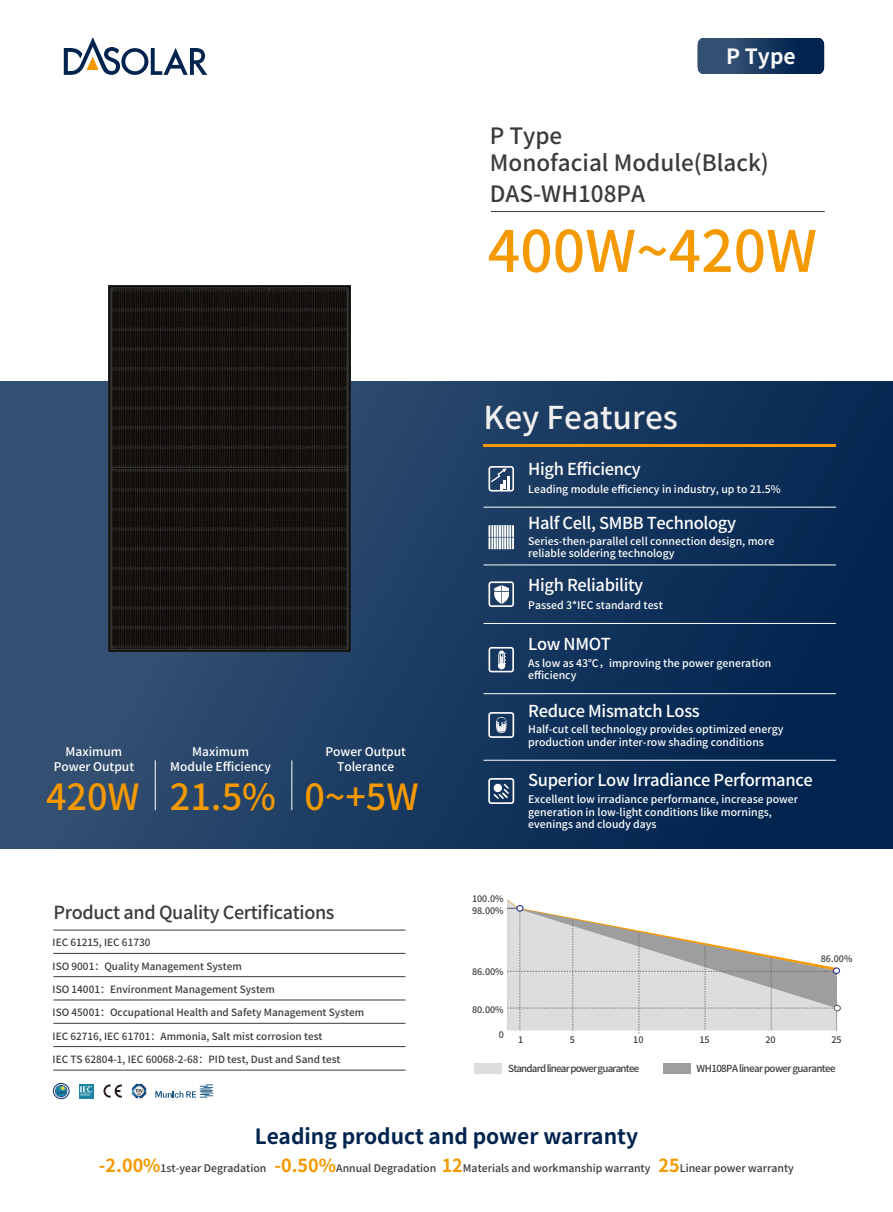
<style>
.page{position:relative;width:893px;height:1212px;background:#fff}
.page>*{position:absolute;margin:0;border:0;box-sizing:border-box;transform-origin:0 0}
.t1{font:500 57px "Source Han Sans SC";color:#f49900}
.t2{font:500 36px "Source Han Sans SC";color:#f49900}
.t3{font:500 31.5px "Source Han Sans SC";color:#f0efef}
.t4{font:500 22.5px/27px "Source Han Sans SC";color:#3d3a39}
.t5{font:700 21px "Source Han Sans SC";color:#00244f}
.t6{font:700 21px "Source Han Sans SC";color:#f8f9f9}
.t7{font:500 18px "Source Han Sans SC";letter-spacing:-.02em;color:#3d3a39}
.t8{font:500 16.5px "Source Han Sans SC";letter-spacing:-.02em;color:#fff}
.t9{font:500 12px/14.4px "Source Han Sans SC";color:#fff;text-align:center}
.t10{font:500 10.5px/12.6px "Source Han Sans SC";color:#fff}
.t11{font:500 10.5px "Source Han Sans SC";color:#3d3a39}
.t12{font:500 10.05px "Source Han Sans SC";color:#3e3a39}
.t13{font:500 9.75px "Source Han Sans SC";letter-spacing:-.08em;color:#3e3a39}
.t14{font:500 9.75px "Source Han Sans SC";letter-spacing:-.06em;color:#3e3a39}
.t15{font:500 9px "Source Han Sans SC";color:#3d3a39}
.s1{font-weight:700;font-size:18px;color:#f49900}
</style>
<div class="page">
<div style="left:0;top:381px;width:893px;height:468px;background:linear-gradient(to right,#375273,#00244f)"></div>
<hr style="left:491px;top:211px;width:334px;height:1px;background:#3d3a39">
<hr style="left:155px;top:760px;width:1px;height:50px;background:#fff">
<hr style="left:292px;top:760px;width:1px;height:50px;background:#fff">
<hr style="left:483px;top:693px;width:353px;height:1px;background:#fff">
<hr style="left:483px;top:623px;width:353px;height:1px;background:#fff">
<hr style="left:483px;top:760px;width:353px;height:1px;background:#fff">
<hr style="left:483px;top:565px;width:353px;height:1px;background:#fff">
<hr style="left:483px;top:507px;width:353px;height:1px;background:#fff">
<hr style="left:483px;top:444px;width:353px;height:3px;background:#f49900">
<svg style="left:103px;top:1084px;width:19px;height:14px"></svg>
<div style="left:53px;top:1083px;width:16px;height:16px;border:1px solid #113576;border-radius:50%"></div>
<svg style="left:55px;top:1084px;width:13px;height:14px"></svg>
<svg style="left:79px;top:1084px;width:15px;height:14px"></svg>
<svg style="left:80px;top:1084px;width:12px;height:11px"></svg>
<svg style="left:132px;top:1083px;width:14px;height:16px"></svg>
<svg style="left:155px;top:1084px;width:58px;height:14px"></svg>
<svg style="left:488px;top:466px;width:26px;height:25px"></svg>
<svg style="left:488px;top:525px;width:26px;height:24px"></svg>
<svg style="left:488px;top:581px;width:26px;height:26px"></svg>
<svg style="left:488px;top:647px;width:26px;height:25px"></svg>
<svg style="left:488px;top:712px;width:26px;height:26px"></svg>
<svg style="left:488px;top:778px;width:26px;height:26px"></svg>
<div style="left:475px;top:1063px;width:27px;height:10px;background:#dcdddd"></div>
<div style="left:663px;top:1063px;width:27px;height:10px;background:#9e9e9f"></div>
<svg style="left:507px;top:899px;width:333px;height:134px"></svg>
<div style="left:833px;top:968px;width:7px;height:6px;border:1px solid #1d2087;border-radius:50%"></div>
<hr style="left:53px;top:953px;width:353px;height:1px;background:#3d3a39">
<hr style="left:53px;top:930px;width:353px;height:1px;background:#3d3a39">
<hr style="left:53px;top:976px;width:353px;height:1px;background:#3d3a39">
<hr style="left:53px;top:1000px;width:353px;height:1px;background:#3d3a39">
<hr style="left:53px;top:1046px;width:353px;height:1px;background:#3d3a39">
<hr style="left:53px;top:1023px;width:353px;height:1px;background:#3d3a39">
<hr style="left:53px;top:1070px;width:353px;height:1px;background:#3d3a39">
<img style="left:109px;top:285px;width:241px;height:366px">
<svg style="left:64px;top:37px;width:143px;height:38px"></svg>
<svg style="left:697px;top:38px;width:128px;height:36px"></svg>
<h3 class="t6" style="left:726px;top:45px;width:71px">P Type</h3>
<h3 class="t4" style="left:490px;top:123px;width:281px">P Type<br>Monofacial Module(Black)</h3>
<h3 class="t4" style="left:490px;top:181px;width:157px">DAS-WH108PA</h3>
<h1 class="t1" style="left:488px;top:219px;width:331px">400W~420W</h1>
<h3 class="t3" style="left:483px;top:399px;width:196px">Key Features</h3>
<h3 class="t8" style="left:528px;top:460px;width:114px">High Efficiency</h3>
<p class="t10" style="left:528px;top:483px;width:254px">Leading module efficiency in industry, up to 21.5%</p>
<h3 class="t8" style="left:528px;top:514px;width:209px">Half Cell, SMBB Technology</h3>
<p class="t10" style="left:528px;top:535px;width:248px">Series-then-parallel cell connection design, more reliable soldering technology</p>
<p class="t9" style="left:54px;top:745px;width:82px">Maximum<br>Power Output</p>
<h2 class="t2" style="left:46px;top:777px;width:95px">420W</h2>
<p class="t9" style="left:170px;top:745px;width:102px">Maximum<br>Module Efficiency</p>
<p class="t9" style="left:325px;top:745px;width:82px">Power Output<br>Tolerance</p>
<h2 class="t2" style="left:170px;top:777px;width:250px">21.5% 0~+5W</h2>
<h3 class="t7" style="left:53px;top:902px;width:283px">Product and Quality Certifications</h3>
<p class="t12" style="left:53px;top:937px;width:99px">IEC 61215, IEC 61730</p>
<p class="t12" style="left:53px;top:960px;width:191px">ISO 9001：Quality Management System</p>
<p class="t12" style="left:53px;top:984px;width:224px">ISO 14001：Environment Management System</p>
<p class="t12" style="left:53px;top:1007px;width:313px">ISO 45001：Occupational Health and Safety Management System</p>
<p class="t12" style="left:53px;top:1030px;width:271px">IEC 62716, IEC 61701：Ammonia, Salt mist corrosion test</p>
<p class="t12" style="left:53px;top:1054px;width:289px">IEC TS 62804-1, IEC 60068-2-68：PID test, Dust and Sand test</p>
<h3 class="t8" style="left:528px;top:576px;width:117px">High Reliability</h3>
<p class="t10" style="left:528px;top:599px;width:136px">Passed 3*IEC standard test</p>
<h3 class="t8" style="left:528px;top:634px;width:84px">Low NMOT</h3>
<p class="t10" style="left:528px;top:657px;width:245px">As low as 43℃，improving the power generation efficiency</p>
<h3 class="t8" style="left:528px;top:701px;width:173px">Reduce Mismatch Loss</h3>
<p class="t10" style="left:528px;top:723px;width:257px">Half-cut cell technology provides optimized energy production under inter-row shading conditions</p>
<h3 class="t8" style="left:528px;top:771px;width:286px">Superior Low Irradiance Performance</h3>
<p class="t10" style="left:528px;top:793px;width:271px">Excellent low irradiance performance, increase power generation in low-light conditions like mornings, evenings and cloudy days</p>
<p class="t15" style="left:472px;top:894px;width:33px">100.0%</p>
<p class="t15" style="left:472px;top:905px;width:33px">98.00%</p>
<p class="t15" style="left:472px;top:967px;width:33px">86.00%</p>
<p class="t15" style="left:472px;top:1004px;width:33px">80.00%</p>
<p class="t15" style="left:499px;top:1029px;width:7px">0</p>
<p class="t15" style="left:821px;top:954px;width:33px">86.00%</p>
<p class="t15" style="left:518px;top:1034px;width:7px">1</p>
<p class="t15" style="left:633px;top:1034px;width:12px">10</p>
<p class="t15" style="left:699px;top:1034px;width:12px">15</p>
<p class="t15" style="left:765px;top:1034px;width:12px">20</p>
<p class="t15" style="left:831px;top:1034px;width:12px">25</p>
<p class="t15" style="left:570px;top:1034px;width:7px">5</p>
<p class="t13" style="left:508px;top:1063px;width:132px">Standard linear power guarantee</p>
<p class="t14" style="left:697px;top:1063px;width:141px">WH108PA linear power guarantee</p>
<h3 class="t5" style="left:255px;top:1124px;width:385px">Leading product and power warranty</h3>
<p class="t11" style="left:99px;top:1162px;width:696px"><span class="s1">-2.00%</span>1st-year Degradation <span class="s1">-0.50%</span>Annual Degradation <span class="s1">12</span>Materials and workmanship warranty <span class="s1">25</span>Linear power warranty</p>
</div>
